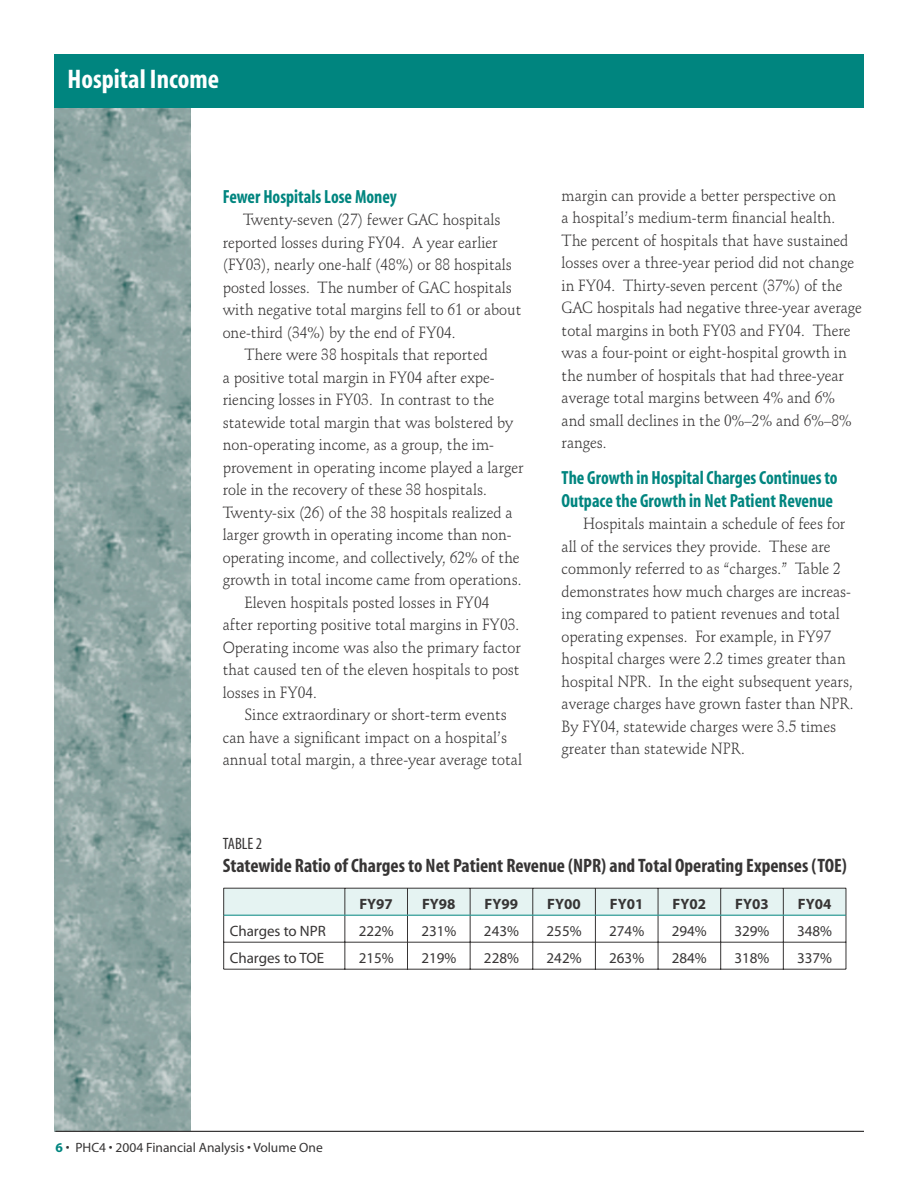
<style>
.page{position:relative;width:918px;height:1188px;background:#fff}
.page>*{position:absolute;margin:0;border:0;box-sizing:border-box;transform-origin:0 0}
.t1{font:700 condensed 27px "Myriad";color:#fff}
.t2{font:700 condensed 19.5px "Myriad";color:#373535}
.t3{font:700 condensed 19.05px/22.5px "Myriad";color:#00857f;scale:.94 1}
.t4{font:condensed 16.5px "Myriad";color:#373535}
.t5{font:15.9px/22.5px "Schneidler BT";color:#373535;scale:.94 1}
.t6{font:15px "Myriad";color:#373535}
.t7{font:700 15px "Myriad";color:#373535}
.t8{font:13.5px "Myriad";color:#373535}
.s1{font-weight:700;color:#00857f}
</style>
<div class="page">
<img style="left:55px;top:108px;width:136px;height:1024px">
<hr style="left:56px;top:1131px;width:808px;height:1px;background:#373535">
<div style="left:54px;top:54px;width:810px;height:54px;background:#00857f"></div>
<svg style="left:223px;top:888px;width:624px;height:82px"></svg>
<hr style="left:224px;top:915px;width:121px;height:1px;background:#00857f">
<hr style="left:345px;top:915px;width:62px;height:1px;background:#00857f">
<hr style="left:407px;top:915px;width:63px;height:1px;background:#00857f">
<hr style="left:470px;top:915px;width:63px;height:1px;background:#00857f">
<hr style="left:533px;top:915px;width:62px;height:1px;background:#00857f">
<hr style="left:595px;top:915px;width:63px;height:1px;background:#00857f">
<hr style="left:658px;top:915px;width:63px;height:1px;background:#00857f">
<hr style="left:721px;top:915px;width:62px;height:1px;background:#00857f">
<hr style="left:783px;top:915px;width:63px;height:1px;background:#00857f">
<h1 class="t1" style="left:68px;top:65px;width:153px">Hospital Income</h1>
<p class="t3" style="left:223px;top:186px;width:187px">Fewer Hospitals Lose Money</p>
<p class="t5" style="left:243px;top:208px;width:276px">Twenty-seven (27) fewer GAC hospitals</p>
<p class="t5" style="left:223px;top:231px;width:294px">reported losses during FY04. A year earlier</p>
<p class="t5" style="left:223px;top:253px;width:309px">(FY03), nearly one-half (48%) or 88 hospitals</p>
<p class="t5" style="left:223px;top:276px;width:309px">posted losses. The number of GAC hospitals</p>
<p class="t5" style="left:223px;top:298px;width:319px">with negative total margins fell to 61 or about</p>
<p class="t5" style="left:223px;top:321px;width:249px">one-third (34%) by the end of FY04.</p>
<p class="t5" style="left:244px;top:343px;width:261px">There were 38 hospitals that reported</p>
<p class="t5" style="left:223px;top:366px;width:291px">a positive total margin in FY04 after expe-</p>
<p class="t5" style="left:223px;top:388px;width:290px">riencing losses in FY03. In contrast to the</p>
<p class="t5" style="left:223px;top:411px;width:311px">statewide total margin that was bolstered by</p>
<p class="t5" style="left:223px;top:433px;width:290px">non-operating income, as a group, the im-</p>
<p class="t5" style="left:223px;top:456px;width:322px">provement in operating income played a larger</p>
<p class="t5" style="left:223px;top:478px;width:283px">role in the recovery of these 38 hospitals.</p>
<p class="t5" style="left:223px;top:501px;width:310px">Twenty-six (26) of the 38 hospitals realized a</p>
<p class="t5" style="left:223px;top:523px;width:309px">larger growth in operating income than non-</p>
<p class="t5" style="left:223px;top:546px;width:317px">operating income, and collectively, 62% of the</p>
<p class="t5" style="left:223px;top:568px;width:319px">growth in total income came from operations.</p>
<p class="t5" style="left:244px;top:591px;width:262px">Eleven hospitals posted losses in FY04</p>
<p class="t5" style="left:223px;top:613px;width:317px">after reporting positive total margins in FY03.</p>
<p class="t5" style="left:223px;top:636px;width:319px">Operating income was also the primary factor</p>
<p class="t5" style="left:223px;top:658px;width:317px">that caused ten of the eleven hospitals to post</p>
<p class="t5" style="left:223px;top:681px;width:102px">losses in FY04.</p>
<p class="t5" style="left:244px;top:703px;width:281px">Since extraordinary or short-term events</p>
<p class="t5" style="left:223px;top:726px;width:304px">can have a significant impact on a hospital’s</p>
<p class="t5" style="left:223px;top:748px;width:320px">annual total margin, a three-year average total</p>
<p class="t5" style="left:562px;top:184px;width:321px">margin can provide a better perspective on<br>a hospital’s medium-term financial health.<br>The percent of hospitals that have sustained losses over a three-year period did not change in FY04. Thirty-seven percent (37%) of the GAC hospitals had negative three-year average total margins in both FY03 and FY04. There was a four-point or eight-hospital growth in the number of hospitals that had three-year average total margins between 4% and 6% and small declines in the 0%–2% and 6%–8% ranges.</p>
<p class="t3" style="left:562px;top:467px;width:295px">The Growth in Hospital Charges Continues to<br>Outpace the Growth in Net Patient Revenue</p>
<p class="t5" style="left:562px;top:512px;width:312px;text-indent:22px">Hospitals maintain a schedule of fees for all of the services they provide. These are commonly referred to as “charges.” Table 2 demonstrates how much charges are increas&shy;ing compared to patient revenues and total operating expenses. For example, in FY97 hospital charges were 2.2 times greater than hospital NPR. In the eight subsequent years, average charges have grown faster than NPR.<br>By FY04, statewide charges were 3.5 times greater than statewide NPR.</p>
<p class="t4" style="left:223px;top:835px;width:41px">TABLE 2</p>
<p class="t2" style="left:223px;top:856px;width:626px">Statewide Ratio of Charges to Net Patient Revenue (NPR) and Total Operating Expenses (TOE)</p>
<p class="t7" style="left:359px;top:896px;width:35px">FY97</p>
<p class="t7" style="left:422px;top:896px;width:35px">FY98</p>
<p class="t7" style="left:485px;top:896px;width:35px">FY99</p>
<p class="t7" style="left:547px;top:896px;width:35px">FY00</p>
<p class="t7" style="left:610px;top:896px;width:35px">FY01</p>
<p class="t7" style="left:673px;top:896px;width:35px">FY02</p>
<p class="t7" style="left:735px;top:896px;width:35px">FY03</p>
<p class="t7" style="left:798px;top:896px;width:35px">FY04</p>
<p class="t6" style="left:230px;top:924px;width:98px">Charges to NPR</p>
<p class="t6" style="left:359px;top:924px;width:36px">222%</p>
<p class="t6" style="left:421px;top:924px;width:36px">231%</p>
<p class="t6" style="left:484px;top:924px;width:36px">243%</p>
<p class="t6" style="left:547px;top:924px;width:36px">255%</p>
<p class="t6" style="left:609px;top:924px;width:36px">274%</p>
<p class="t6" style="left:672px;top:924px;width:36px">294%</p>
<p class="t6" style="left:735px;top:924px;width:36px">329%</p>
<p class="t6" style="left:797px;top:924px;width:36px">348%</p>
<p class="t6" style="left:230px;top:951px;width:96px">Charges to TOE</p>
<p class="t6" style="left:359px;top:951px;width:36px">215%</p>
<p class="t6" style="left:421px;top:951px;width:36px">219%</p>
<p class="t6" style="left:484px;top:951px;width:36px">228%</p>
<p class="t6" style="left:547px;top:951px;width:36px">242%</p>
<p class="t6" style="left:609px;top:951px;width:36px">263%</p>
<p class="t6" style="left:672px;top:951px;width:36px">284%</p>
<p class="t6" style="left:735px;top:951px;width:36px">318%</p>
<p class="t6" style="left:797px;top:951px;width:36px">337%</p>
<p class="t8" style="left:56px;top:1141px;width:269px"><span class="s1">6</span> • PHC4 • 2004 Financial Analysis • Volume One</p>
</div>
